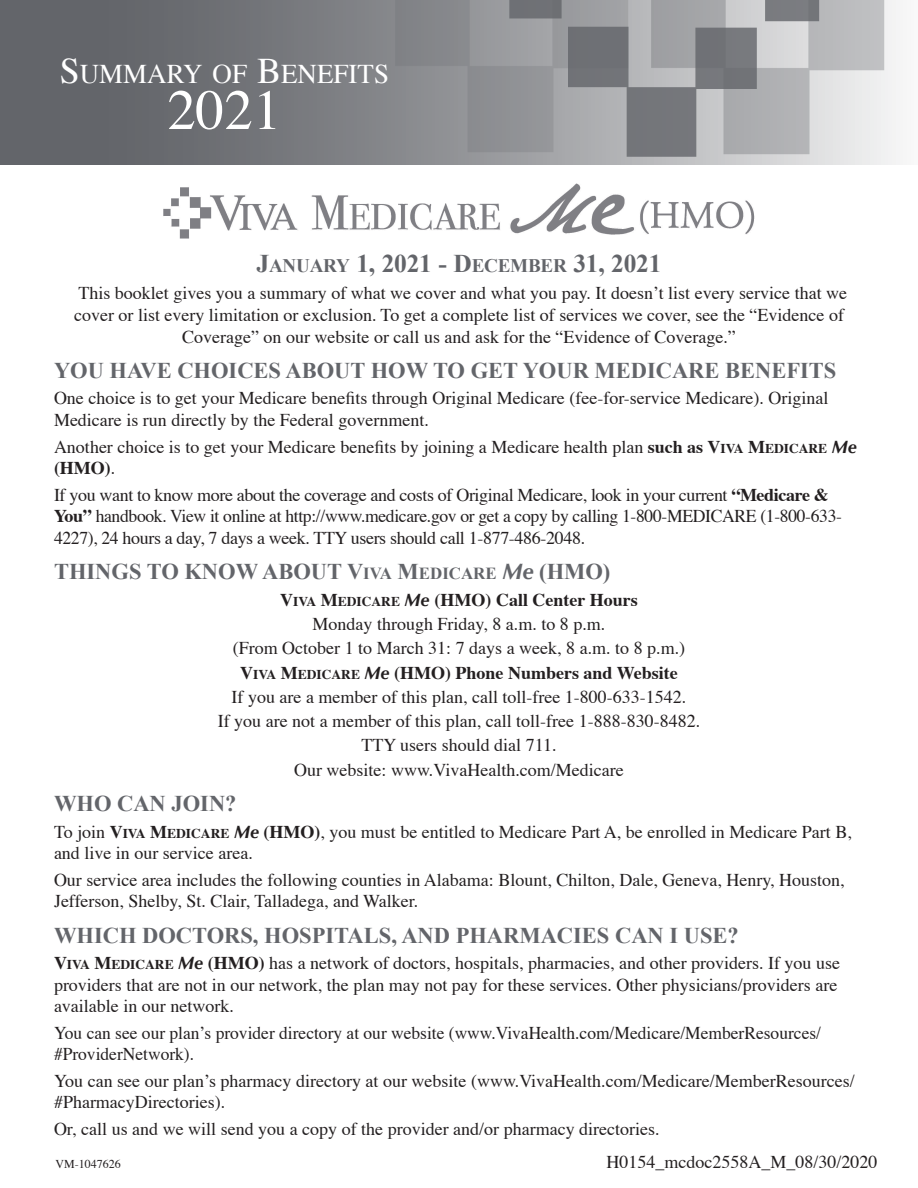
<style>
.page{position:relative;width:918px;height:1188px;background:#fff}
.page>*{position:absolute;margin:0;border:0;box-sizing:border-box;transform-origin:0 0}
.tab_type{font:57px "Times";color:#fff}
.tab_type-2{font:27px "Times";color:#fff}
.t1{font:700 25.5px "Times New Roman";letter-spacing:-.01em;color:#63656a}
.Intro_Text{font:700 22.5px "Times New Roman";color:#63656a}
.Intro_Text-2{font:18px/21.6px "Times";color:#231f20}
.Intro_Text-3{font:18px/21.6px "Times";letter-spacing:-.02em;color:#231f20}
.Intro_Text-4{font:700 18px "Times";color:#231f20}
._8pt_space{font:12px "Times";color:#231f20}
.s1{font-size:36px}
.s2{font-size:19.2px}
.s3{font-weight:700}
.s4{font-weight:700;font-size:13.5px}
.s5{font-family:"Optima";font-weight:700;font-style:italic}
.s6{font-style:inherit}
.s7{font-size:16.8px}
.s8{font-family:"Optima";font-style:italic}
.s9{font-size:13.5px}
</style>
<div class="page">
<div style="left:0;top:0;width:918px;height:165px;background:#63656a"></div>
<img style="left:721px;top:0;width:197px;height:165px">
<img style="left:301px;top:0;width:420px;height:165px">
<img style="left:163px;top:183px;width:592px;height:56px">
<p class="tab_type-2" style="left:60px;top:56px;width:328px"><span class="s1">S</span>UMMARY OF <span class="s1">B</span>ENEFITS</p>
<p class="tab_type" style="left:167px;top:74px;width:115px">2021</p>
<p class="t1" style="left:257px;top:246px;width:406px">J<span class="s2">ANUARY</span> 1, 2021 - D<span class="s2">ECEMBER</span> 31, 2021</p>
<p class="Intro_Text-2" style="left:74px;top:284px;width:775px;text-align:center">This booklet gives you a summary of what we cover and what you pay. It doesn’t list every service that we cover or list every limitation or exclusion. To get a complete list of services we cover, see the “Evidence of<br>Coverage” on our website or call us and ask for the “Evidence of Coverage.”</p>
<p class="Intro_Text" style="left:54px;top:355px;width:784px">YOU HAVE CHOICES ABOUT HOW TO GET YOUR MEDICARE BENEFITS</p>
<p class="Intro_Text-2" style="left:54px;top:389px;width:776px">One choice is to get your Medicare benefits through Original Medicare (fee-for-service Medicare). Original<br>Medicare is run directly by the Federal government.</p>
<p class="Intro_Text-2" style="left:54px;top:437px;width:804px">Another choice is to get your Medicare benefits by joining a Medicare health plan <span class="s3">such as</span> <span class="s3">V</span><span class="s4">IVA</span> <span class="s3">M</span><span class="s4">EDICARE</span> <span class="s5">Me </span><span class="s3">(HMO)</span>.</p>
<p class="Intro_Text-3" style="left:54px;top:485px;width:790px">If you want to know more about the coverage and costs of Original Medicare, look in your current <span class="s3">“Medicare &amp;<br>You”</span> handbook. View it online at http://www.medicare.gov or get a copy by calling 1-800-MEDICARE (1-800-633-<br>4227), 24 hours a day, 7 days a week. TTY users should call 1-877-486-2048.</p>
<p class="Intro_Text" style="left:54px;top:556px;width:558px">THINGS TO KNOW ABOUT <span class="s6">V</span><span class="s7">IVA</span> <span class="s6">M</span><span class="s7">EDICARE</span> <span class="s8">Me</span> (HMO)</p>
<p class="Intro_Text-4" style="left:280px;top:588px;width:359px"><span class="s6">V</span><span class="s9">IVA</span> <span class="s6">M</span><span class="s9">EDICARE</span> <span class="s8">Me</span> (HMO) Call Center Hours</p>
<p class="Intro_Text-2" style="left:313px;top:614px;width:294px">Monday through Friday, 8 a.m. to 8 p.m.</p>
<p class="Intro_Text-2" style="left:233px;top:638px;width:454px">(From October 1 to March 31: 7 days a week, 8 a.m. to 8 p.m.)</p>
<p class="Intro_Text-4" style="left:240px;top:660px;width:439px"><span class="s6">V</span><span class="s9">IVA</span> <span class="s6">M</span><span class="s9">EDICARE</span> <span class="s8">Me</span> (HMO) Phone Numbers and Website</p>
<p class="Intro_Text-2" style="left:232px;top:687px;width:456px">If you are a member of this plan, call toll-free 1-800-633-1542.</p>
<p class="Intro_Text-2" style="left:218px;top:711px;width:484px">If you are not a member of this plan, call toll-free 1-888-830-8482.</p>
<p class="Intro_Text-2" style="left:361px;top:736px;width:197px">TTY users should dial 711.</p>
<p class="Intro_Text-2" style="left:294px;top:760px;width:331px">Our website: www.VivaHealth.com/Medicare</p>
<p class="Intro_Text" style="left:54px;top:788px;width:184px">WHO CAN JOIN?</p>
<p class="Intro_Text-2" style="left:54px;top:822px;width:799px">To join <span class="s3">V</span><span class="s4">IVA</span> <span class="s3">M</span><span class="s4">EDICARE</span> <span class="s5">Me</span> <span class="s3">(HMO)</span>, you must be entitled to Medicare Part A, be enrolled in Medicare Part B, and live in our service area.</p>
<p class="Intro_Text-2" style="left:54px;top:870px;width:792px">Our service area includes the following counties in Alabama: Blount, Chilton, Dale, Geneva, Henry, Houston,<br>Jefferson, Shelby, St. Clair, Talladega, and Walker.</p>
<p class="Intro_Text" style="left:54px;top:920px;width:686px">WHICH DOCTORS, HOSPITALS, AND PHARMACIES CAN I USE?</p>
<p class="Intro_Text-2" style="left:54px;top:953px;width:788px"><span class="s3">V</span><span class="s4">IVA</span> <span class="s3">M</span><span class="s4">EDICARE</span> <span class="s5">Me</span> <span class="s3">(HMO)</span> has a network of doctors, hospitals, pharmacies, and other providers. If you use providers that are not in our network, the plan may not pay for these services. Other physicians/providers are available in our network.</p>
<p class="Intro_Text-2" style="left:54px;top:1023px;width:769px">You can see our plan’s provider directory at our website (www.VivaHealth.com/Medicare/MemberResources/</p>
<p class="Intro_Text-2" style="left:54px;top:1045px;width:142px">#ProviderNetwork).</p>
<p class="Intro_Text-2" style="left:54px;top:1071px;width:802px">You can see our plan’s pharmacy directory at our website (www.VivaHealth.com/Medicare/MemberResources/</p>
<p class="Intro_Text-2" style="left:54px;top:1093px;width:173px">#PharmacyDirectories).</p>
<p class="Intro_Text-2" style="left:54px;top:1119px;width:607px">Or, call us and we will send you a copy of the provider and/or pharmacy directories.</p>
<p class="_8pt_space" style="left:56px;top:1157px;width:67px">VM-1047626</p>
<p class="Intro_Text-2" style="left:607px;top:1152px;width:272px">H0154_mcdoc2558A_M_08/30/2020</p>
</div>
